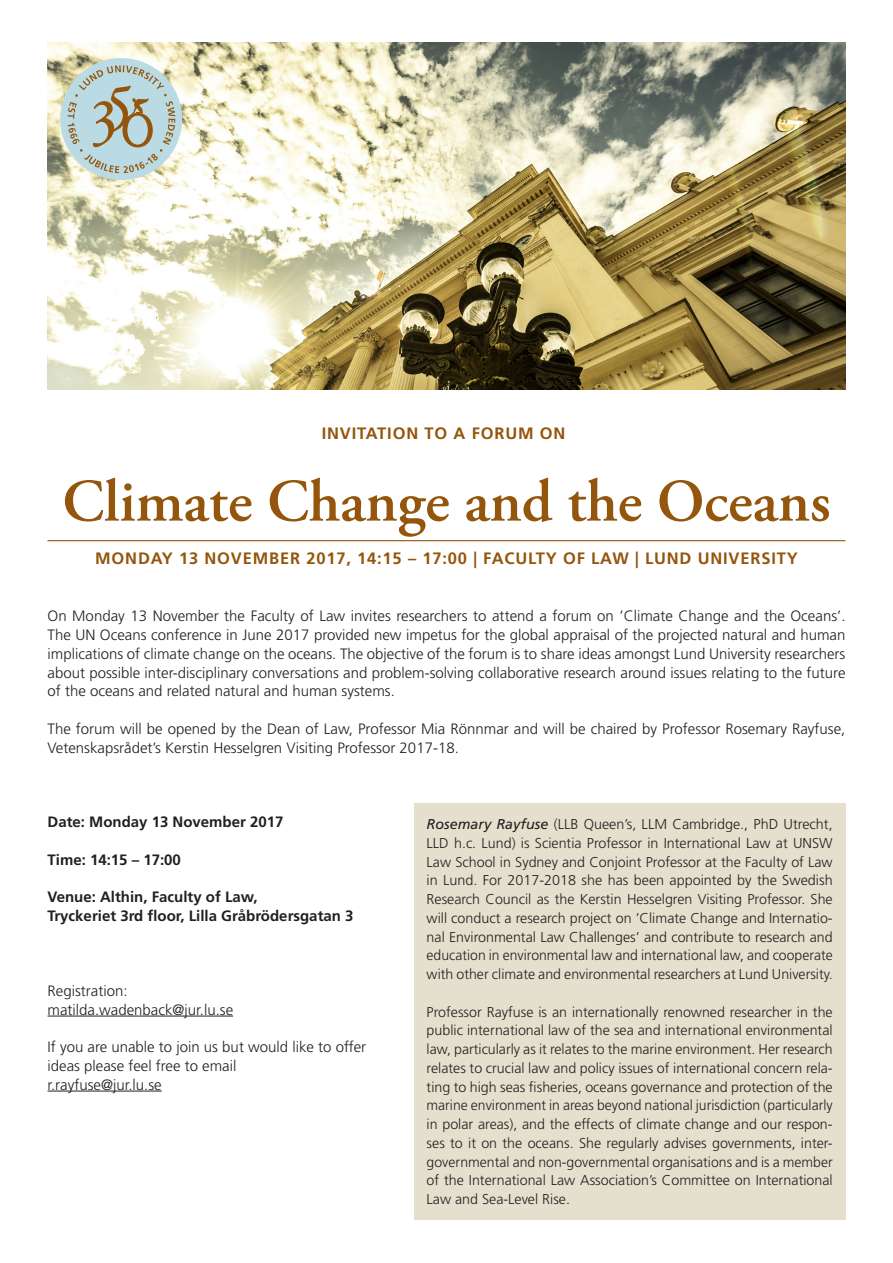
<style>
.page{position:relative;width:893px;height:1263px;background:#fff}
.page>*{position:absolute;margin:0;border:0;box-sizing:border-box;transform-origin:0 0}
.Rubrik_36_p{font:600 60px "Adobe Garamond Pro";color:#94550c}
.Underrad_till_36_p{font:700 16.5px "Frutiger LT Std";letter-spacing:.05em;color:#94550c}
.Brons_Underrubrik_1{font:700 16.5px "Frutiger LT Std";letter-spacing:.05em;color:#94550c}
.Svart_Brödtext_utan{font:300 15px/18.8px "Frutiger LT Std";color:#231f20}
.Svart_Brödtext_utan-2{font:700 15px/18.8px "Frutiger LT Std";color:#231f20}
.Svart_Brödtext_utan-3{font:300 14.25px/18.8px "Frutiger LT Std";color:#231f20;text-align:justify}
.s1{font-weight:400;font-style:italic}
</style>
<div class="page">
<hr style="left:48px;top:540px;width:797px;height:1px;background:#94550c">
<img style="left:48px;top:43px;width:797px;height:346px">
<div style="left:60px;top:58px;width:122px;height:122px;background:#bbdbe4;border-radius:50%"></div>
<svg style="left:68px;top:65px;width:107px;height:108px"></svg>
<div style="left:414px;top:803px;width:431px;height:417px;background:#e5e0ce"></div>
<hr style="left:48px;top:1016px;width:185px;height:1px;background:#231f20">
<hr style="left:48px;top:1091px;width:114px;height:1px;background:#231f20">
<p class="Brons_Underrubrik_1" style="left:322px;top:424px;width:245px">INVITATION TO A FORUM ON</p>
<p class="Rubrik_36_p" style="left:62px;top:467px;width:770px">Climate Change and the Oceans</p>
<p class="Underrad_till_36_p" style="left:95px;top:549px;width:704px">MONDAY 13 NOVEMBER 2017, 14:15 – 17:00 | FACULTY OF LAW | LUND UNIVERSITY</p>
<p class="Svart_Brödtext_utan" style="left:48px;top:607px;width:799px;text-align:justify">On Monday 13 November the Faculty of Law invites researchers to attend a forum on ’Climate Change and the Oceans’.<br>The UN Oceans conference in June 2017 provided new impetus for the global appraisal of the projected natural and human implications of climate change on the oceans. The objective of the forum is to share ideas amongst Lund University researchers about possible inter-disciplinary conversations and problem-solving collaborative research around issues relating to the future of the oceans and related natural and human systems.</p>
<p class="Svart_Brödtext_utan" style="left:48px;top:720px;width:799px">The forum will be opened by the Dean of Law, Professor Mia Rönnmar and will be chaired by Professor Rosemary Rayfuse,<br>Vetenskapsrådet’s Kerstin Hesselgren Visiting Professor 2017-18.</p>
<p class="Svart_Brödtext_utan-2" style="left:48px;top:812px;width:237px">Date: Monday 13 November 2017</p>
<p class="Svart_Brödtext_utan-2" style="left:48px;top:850px;width:135px">Time: 14:15 – 17:00</p>
<p class="Svart_Brödtext_utan-2" style="left:48px;top:887px;width:307px">Venue: Althin, Faculty of Law,<br>Tryckeriet 3rd floor, Lilla Gråbrödersgatan 3</p>
<p class="Svart_Brödtext_utan" style="left:48px;top:981px;width:187px">Registration: matilda.wadenback@jur.lu.se</p>
<p class="Svart_Brödtext_utan" style="left:48px;top:1038px;width:320px">If you are unable to join us but would like to offer ideas please feel free to email<br>r.rayfuse@jur.lu.se</p>
<p class="Svart_Brödtext_utan-3" style="left:427px;top:815px;width:408px"><span class="s1">Rosemary Rayfuse</span> (LLB Queen’s, LLM Cambridge., PhD Utrecht, LLD h.c. Lund) is Scientia Professor in International Law at UNSW Law School in Sydney and Conjoint Professor at the Faculty of Law in Lund. For 2017-2018 she has been appointed by the Swedish Research Council as the Kerstin Hesselgren Visiting Professor. She will conduct a research project on ’Climate Change and Internatio&shy;nal Environmental Law Challenges’ and contribute to research and education in environmental law and international law, and cooperate with other climate and environmental researchers at Lund University.</p>
<p class="Svart_Brödtext_utan-3" style="left:427px;top:1002px;width:408px">Professor Rayfuse is an internationally renowned researcher in the public international law of the sea and international environmental law, particularly as it relates to the marine environment. Her research relates to crucial law and policy issues of international concern rela&shy;ting to high seas fisheries, oceans governance and protection of the marine environment in areas beyond national jurisdiction (particularly in polar areas), and the effects of climate change and our respon&shy;ses to it on the oceans. She regularly advises governments, inter&shy;governmental and non-governmental organisations and is a member of the International Law Association’s Committee on International Law and Sea-Level Rise.</p>
</div>
